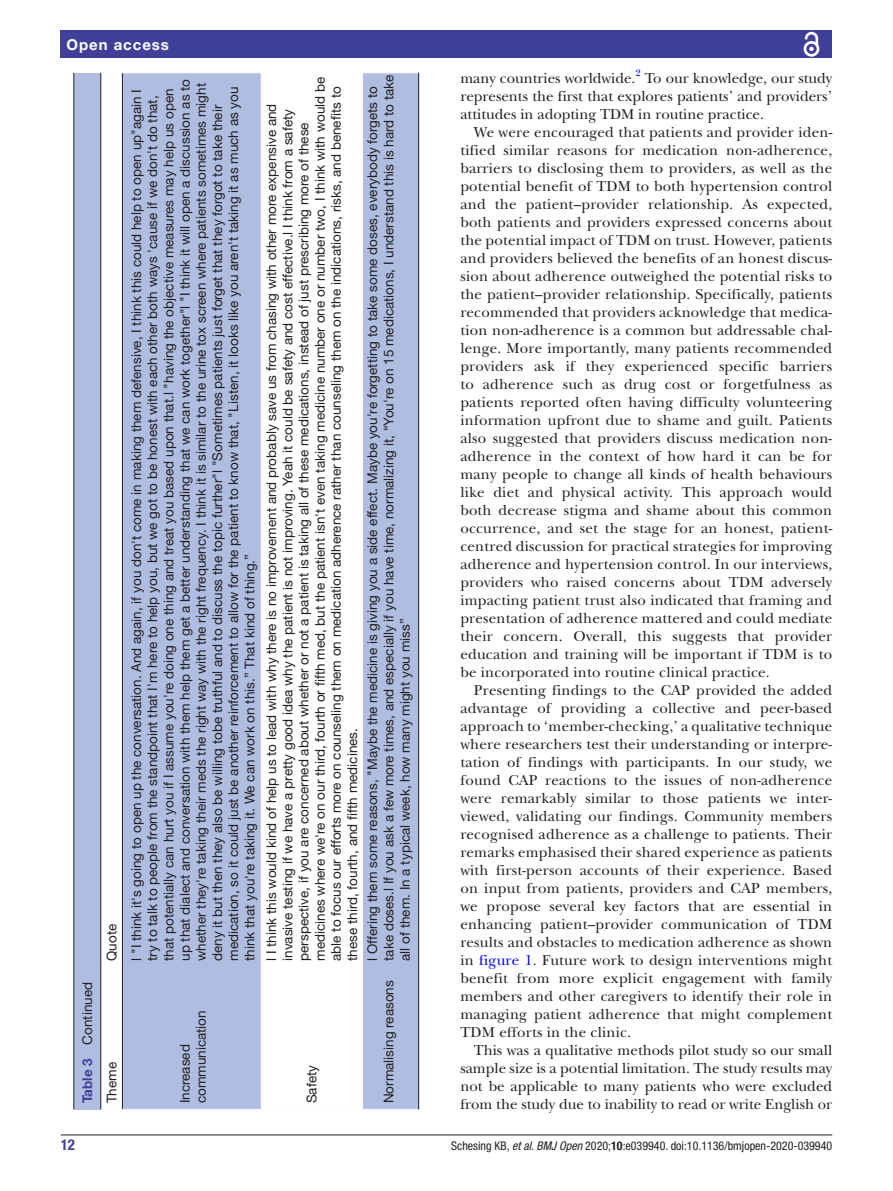
<style>
.page{position:relative;width:893px;height:1191px;background:#fff}
.page>*{position:absolute;margin:0;border:0;box-sizing:border-box;transform-origin:0 0}
.t1{font:15px/18px "New Baskerville";color:#231f20;text-align:justify}
.t2{font:700 15px "Helvetica Neue LT Std";letter-spacing:.065em;color:#fff}
.t3{font:700 condensed 15px "Helvetica Neue LT Std";color:#414099}
.t4{font:13.5px/16.2px "Helvetica Neue LT Std";color:#231f20}
.t5{font:condensed 12px "Helvetica Neue LT Std";color:#231f20}
.t6{font:9.9px "New Baskerville";color:#00f}
.s1{font-weight:700;color:#414099}
.s2{color:#00f}
.s3{font-style:italic}
.s4{font-weight:700}
</style>
<div class="page">
<hr style="left:61px;top:1134px;width:771px;height:1px;background:#231f20">
<div style="left:61px;top:31px;width:771px;height:27px;background:#414099"></div>
<svg style="left:803px;top:31px;width:17px;height:26px"></svg>
<div style="left:92px;top:73px;width:327px;height:1036px;background:#afbde1"></div>
<svg style="left:101px;top:73px;width:21px;height:1036px;background:#fbfbfb"></svg>
<svg style="left:123px;top:73px;width:295px;height:1036px"></svg>
<hr style="left:100px;top:966px;width:1px;height:143px;background:#231f20">
<hr style="left:122px;top:966px;width:1px;height:143px;background:#231f20">
<hr style="left:100px;top:73px;width:1px;height:893px;background:#231f20">
<hr style="left:122px;top:73px;width:1px;height:893px;background:#231f20">
<hr style="left:418px;top:966px;width:1px;height:143px;background:#231f20">
<hr style="left:418px;top:73px;width:1px;height:893px;background:#231f20">
<div style="left:74px;top:73px;width:18px;height:1036px;background:#afbde1"></div>
<hr style="left:73px;top:73px;width:1px;height:1036px;background:#231f20">
<p class="t2" style="left:66px;top:35px;width:104px">Open access</p>
<p class="t4" style="left:79px;top:1103px;width:123px;rotate:-90deg"><span class="s1">Table 3</span> Continued</p>
<p class="t4" style="left:103px;top:960px;width:39px;rotate:-90deg">Quote</p>
<p class="t4" style="left:128px;top:960px;width:883px;rotate:-90deg">l "I think it's going to open up the conversation. And again, if you don't come in making them defensive, I think this could help to open up"again I try to talk to people from the standpoint that I'm here to help you, but we got to be honest with each other both ways 'cause if we don't do that, that potentially can hurt you if I assume you're doing one thing and treat you based upon that.l "having the objective measures may help us open up that dialect and conversation with them help them get a better understanding that we can work together"l "I think it will open a discussion as to whether they're taking their meds the right way with the right frequency. I think it is similar to the urine tox screen where patients sometimes might deny it but then they also be willing tobe truthful and to discuss the topic further"l "Sometimes patients just forget that they forgot to take their medication, so it could just be another reinforcement to allow for the patient to know that, "Listen, it looks like you aren't taking it as much as you think that you're taking it. We can work on this.” That kind of thing.”</p>
<p class="t4" style="left:103px;top:1103px;width:43px;rotate:-90deg">Theme</p>
<p class="t4" style="left:177px;top:1103px;width:95px;rotate:-90deg">Increased communication</p>
<p class="t4" style="left:263px;top:960px;width:885px;rotate:-90deg">l I think this would kind of help us to lead with why there is no improvement and probably save us from chasing with other more expensive and invasive testing if we have a pretty good idea why the patient is not improving. Yeah it could be safety and cost effective.l I think from a safety perspective, if you are concerned about whether or not a patient is taking all of these medications, instead of just prescribing more of these medicines where we're on our third, fourth or fifth med, but the patient isn't even taking medicine number one or number two, I think with would be able to focus our efforts more on counseling them on medication adherence rather than counseling them on the indications, risks, and benefits to these third, fourth, and fifth medicines.</p>
<p class="t4" style="left:304px;top:1103px;width:40px;rotate:-90deg">Safety</p>
<p class="t4" style="left:364px;top:960px;width:887px;rotate:-90deg">l Offering them some reasons, "Maybe the medicine is giving you a side effect. Maybe you're forgetting to take some doses, everybody forgets to take doses.l If you ask a few more times, and especially if you have time, normalizing it, “You're on 15 medications, I understand this is hard to take all of them. In a typical week, how many might you miss”</p>
<p class="t4" style="left:380px;top:1103px;width:125px;rotate:-90deg">Normalising reasons</p>
<p class="t1" style="left:460px;top:69px;width:177px">many countries worldwide.</p>
<p class="t6" style="left:635px;top:67px;width:7px">2</p>
<p class="t1" style="left:460px;top:69px;width:373px;text-indent:184px">To our knowledge, our study represents the first that explores patients’ and providers’ attitudes in adopting TDM in routine practice.</p>
<p class="t1" style="left:460px;top:123px;width:373px;text-indent:14px">We were encouraged that patients and provider iden&shy;tified similar reasons for medication non-adherence, barriers to disclosing them to providers, as well as the potential benefit of TDM to both hypertension control and the patient–provider relationship. As expected, both patients and providers expressed concerns about the potential impact of TDM on trust. However, patients and providers believed the benefits of an honest discus&shy;sion about adherence outweighed the potential risks to the patient–provider relationship. Specifically, patients recommended that providers acknowledge that medica&shy;tion non-adherence is a common but addressable chal&shy;lenge. More importantly, many patients recommended providers ask if they experienced specific barriers to adherence such as drug cost or forgetfulness as patients reported often having difficulty volunteering information upfront due to shame and guilt. Patients also suggested that providers discuss medication non&shy;adherence in the context of how hard it can be for many people to change all kinds of health behaviours like diet and physical activity. This approach would both decrease stigma and shame about this common occurrence, and set the stage for an honest, patient&shy;centred discussion for practical strategies for improving adherence and hypertension control. In our interviews, providers who raised concerns about TDM adversely impacting patient trust also indicated that framing and presentation of adherence mattered and could mediate their concern. Overall, this suggests that provider education and training will be important if TDM is to be incorporated into routine clinical practice.</p>
<p class="t1" style="left:460px;top:681px;width:373px;text-indent:14px">Presenting findings to the CAP provided the added advantage of providing a collective and peer-based approach to ‘member-checking,’ a qualitative technique where researchers test their understanding or interpre&shy;tation of findings with participants. In our study, we found CAP reactions to the issues of non-adherence were remarkably similar to those patients we inter&shy;viewed, validating our findings. Community members recognised adherence as a challenge to patients. Their remarks emphasised their shared experience as patients with first-person accounts of their experience. Based on input from patients, providers and CAP members, we propose several key factors that are essential in enhancing patient–provider communication of TDM results and obstacles to medication adherence as shown in <span class="s2">figure 1</span>. Future work to design interventions might benefit from more explicit engagement with family members and other caregivers to identify their role in managing patient adherence that might complement TDM efforts in the clinic.</p>
<p class="t1" style="left:460px;top:1041px;width:373px;text-indent:14px">This was a qualitative methods pilot study so our small sample size is a potential limitation. The study results may not be applicable to many patients who were excluded from the study due to inability to read or write English or</p>
<p class="t3" style="left:61px;top:1135px;width:16px">12</p>
<p class="t5" style="left:451px;top:1138px;width:382px">Schesing KB, <span class="s3">et al</span>. <span class="s3">BMJ Open</span> 2020;<span class="s4">10</span>:e039940. doi:10.1136/bmjopen-2020-039940</p>
</div>
